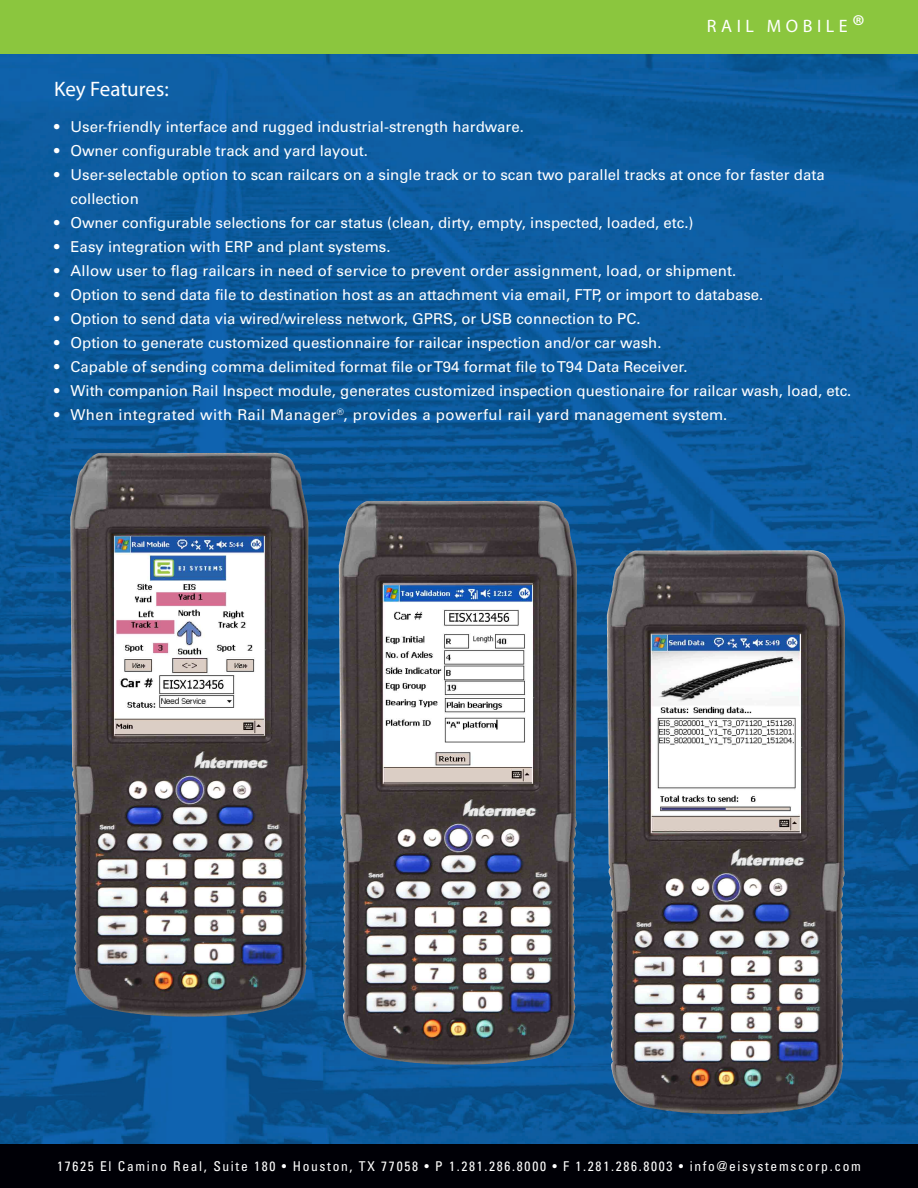
<style>
.page{position:relative;width:918px;height:1188px;background:#fff}
.page>*{position:absolute;margin:0;border:0;box-sizing:border-box;transform-origin:0 0}
.t1{font:21px "Myriad Pro";color:#fff}
.t2{font:18px "Myriad Pro";letter-spacing:.25em;color:#fff}
.Body{font:15px "Univers";color:#fff}
.Body-2{font:15px "Univers";letter-spacing:.03em;color:#fff}
.t3{font:condensed 13.5px "Univers";letter-spacing:.125em;color:#fff}
.s1{font-size:30.6px}
</style>
<div class="page">
<img style="left:0;top:54px;width:918px;height:1090px">
<div style="left:0;top:0;width:918px;height:54px;background:#8bc63e"></div>
<div style="left:0;top:1144px;width:918px;height:44px;background:#000006"></div>
<img style="left:70px;top:453px;width:240px;height:564px">
<img style="left:338px;top:501px;width:241px;height:564px">
<img style="left:607px;top:550px;width:240px;height:564px">
<p class="t2" style="left:707px;top:15px;width:160px">RAIL MOBILE<span class="s1">®</span></p>
<p class="t1" style="left:54px;top:76px;width:116px">Key Features:</p>
<p class="Body" style="left:54px;top:118px;width:471px">• User-friendly interface and rugged industrial-strength hardware.</p>
<p class="Body" style="left:54px;top:142px;width:316px">• Owner configurable track and yard layout.</p>
<p class="Body" style="left:54px;top:166px;width:772px">• User-selectable option to scan railcars on a single track or to scan two parallel tracks at once for faster data</p>
<p class="Body" style="left:70px;top:190px;width:70px">collection</p>
<p class="Body" style="left:54px;top:214px;width:641px">• Owner configurable selections for car status (clean, dirty, empty, inspected, loaded, etc.)</p>
<p class="Body" style="left:54px;top:238px;width:338px">• Easy integration with ERP and plant systems.</p>
<p class="Body" style="left:54px;top:262px;width:684px">• Allow user to flag railcars in need of service to prevent order assignment, load, or shipment.</p>
<p class="Body" style="left:54px;top:286px;width:711px">• Option to send data file to destination host as an attachment via email, FTP, or import to database.</p>
<p class="Body" style="left:54px;top:310px;width:588px">• Option to send data via wired/wireless network, GPRS, or USB connection to PC.</p>
<p class="Body" style="left:54px;top:334px;width:609px">• Option to generate customized questionnaire for railcar inspection and/or car wash.</p>
<p class="Body" style="left:54px;top:358px;width:635px">• Capable of sending comma delimited format file orT94 format file toT94 Data Receiver.</p>
<p class="Body" style="left:54px;top:382px;width:799px">• With companion Rail Inspect module, generates customized inspection questionaire for railcar wash, load, etc.</p>
<p class="Body-2" style="left:54px;top:406px;width:675px">• When integrated with Rail Manager<sup>®</sup>, provides a powerful rail yard management system.</p>
<p class="t3" style="left:57px;top:1158px;width:805px">17625 El Camino Real, Suite 180 • Houston, TX 77058 • P 1.281.286.8000 • F 1.281.286.8003 • info@eisystemscorp.com</p>
</div>
